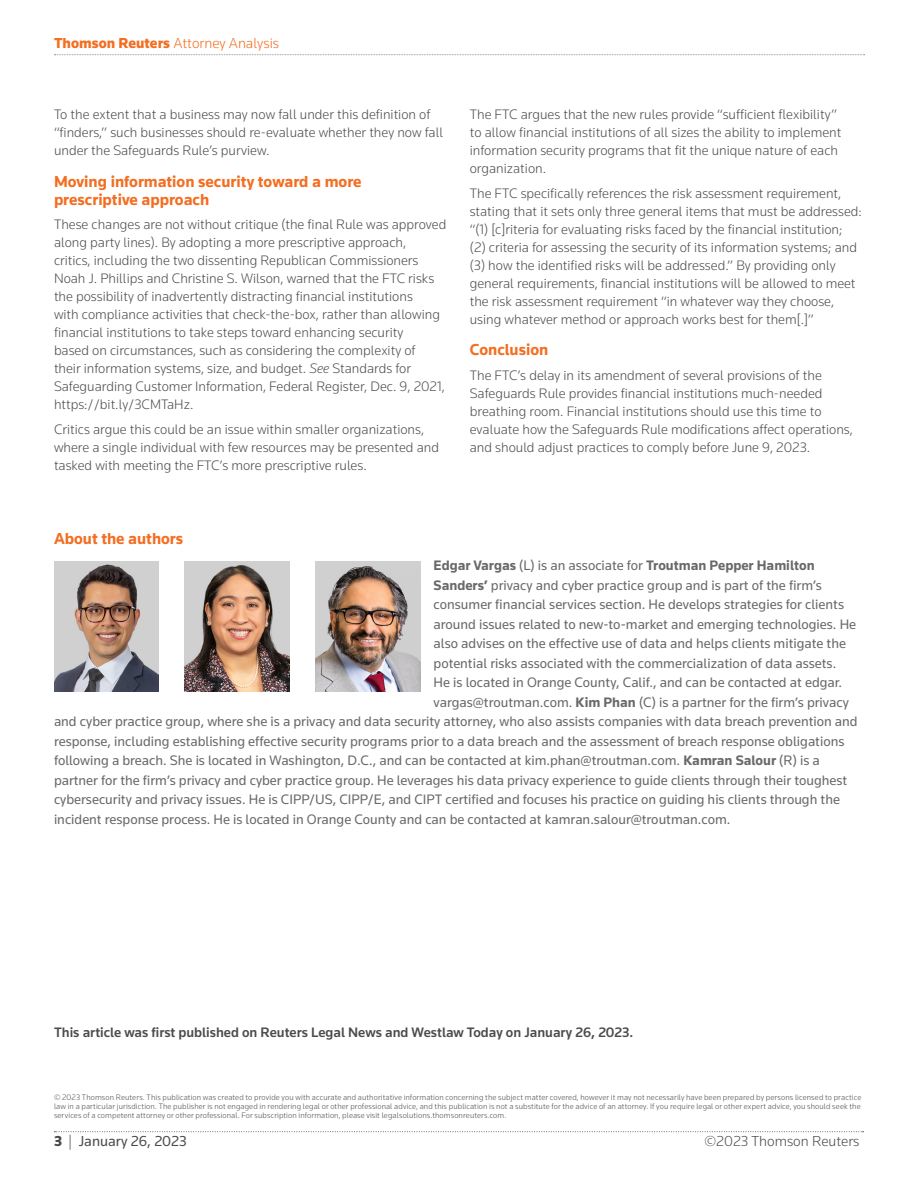
<style>
.page{position:relative;width:918px;height:1188px;background:#fff}
.page>*{position:absolute;margin:0;border:0;box-sizing:border-box;transform-origin:0 0}
.Subhead{font:700 16.5px/18px "Knowledge";color:#f36e21}
.t1{font:300 15px "Knowledge";color:#f36e21}
.t2{font:300 15px "Knowledge";color:#4b4c4d}
.t3{font:15px "Knowledge";color:#4b4c4d}
.Body{font:300 14.25px/18px "Knowledge";color:#4b4c4d}
.Authors{font:14.25px "Knowledge";color:#69696c}
.Authors-2{font:500 14.25px "Knowledge";color:#4b4c4d}
.Authors-3{font:700 14.25px "Knowledge";color:#69696c}
.t4{font:300 8.25px/9px "Knowledge";letter-spacing:.01em;color:#4b4c4d;text-align:justify}
.s1{font-weight:900}
.s2{font-style:italic}
.s3{font-weight:400}
.s4{font-weight:700}
.s5{font-weight:300}
</style>
<div class="page">
<svg style="left:54px;top:54px;width:811px;height:1px"></svg>
<svg style="left:54px;top:1131px;width:810px;height:1px"></svg>
<img style="left:54px;top:561px;width:105px;height:131px">
<img style="left:185px;top:561px;width:104px;height:131px">
<img style="left:315px;top:561px;width:105px;height:131px">
<p class="t1" style="left:54px;top:33px;width:227px"><span class="s1">Thomson Reuters</span> Attorney Analysis</p>
<p class="Body" style="left:54px;top:105px;width:391px">To the extent that a business may now fall under this definition of “finders,” such businesses should re-evaluate whether they now fall under the Safeguards Rule’s purview.</p>
<p class="Subhead" style="left:54px;top:172px;width:309px">Moving information security toward a more prescriptive approach</p>
<p class="Body" style="left:54px;top:215px;width:394px">These changes are not without critique (the final Rule was approved along party lines). By adopting a more prescriptive approach, critics, including the two dissenting Republican Commissioners Noah J. Phillips and Christine S. Wilson, warned that the FTC risks the possibility of inadvertently distracting financial institutions<br>with compliance activities that check-the-box, rather than allowing financial institutions to take steps toward enhancing security<br>based on circumstances, such as considering the complexity of<br>their information systems, size, and budget. <span class="s2">See</span> Standards for Safeguarding Customer Information, Federal Register, Dec. 9, 2021, https://bit.ly/3CMTaHz.</p>
<p class="Body" style="left:54px;top:420px;width:386px">Critics argue this could be an issue within smaller organizations, where a single individual with few resources may be presented and tasked with meeting the FTC’s more prescriptive rules.</p>
<p class="Subhead" style="left:54px;top:529px;width:131px">About the authors</p>
<p class="Body" style="left:470px;top:105px;width:373px">The FTC argues that the new rules provide “sufficient flexibility” to allow financial institutions of all sizes the ability to implement information security programs that fit the unique nature of each organization.</p>
<p class="Body" style="left:470px;top:184px;width:394px">The FTC specifically references the risk assessment requirement, stating that it sets only three general items that must be addressed: “(1) [c]riteria for evaluating risks faced by the financial institution; (2) criteria for assessing the security of its information systems; and (3) how the identified risks will be addressed.” By providing only general requirements, financial institutions will be allowed to meet the risk assessment requirement “in whatever way they choose, using whatever method or approach works best for them[.]”</p>
<p class="Subhead" style="left:470px;top:341px;width:80px">Conclusion</p>
<p class="Body" style="left:470px;top:366px;width:385px">The FTC’s delay in its amendment of several provisions of the Safeguards Rule provides financial institutions much-needed breathing room. Financial institutions should use this time to evaluate how the Safeguards Rule modifications affect operations, and should adjust practices to comply before June 9, 2023.</p>
<p class="Authors-3" style="left:434px;top:556px;width:382px">Edgar Vargas <span class="s3">(L) is an associate for</span> Troutman Pepper Hamilton</p>
<p class="Authors" style="left:434px;top:576px;width:390px"><span class="s4">Sanders’</span> privacy and cyber practice group and is part of the firm’s</p>
<p class="Authors" style="left:434px;top:595px;width:412px">consumer financial services section. He develops strategies for clients</p>
<p class="Authors" style="left:434px;top:615px;width:424px">around issues related to new-to-market and emerging technologies. He</p>
<p class="Authors" style="left:434px;top:634px;width:414px">also advises on the effective use of data and helps clients mitigate the</p>
<p class="Authors" style="left:434px;top:654px;width:404px">potential risks associated with the commercialization of data assets.</p>
<p class="Authors" style="left:434px;top:673px;width:410px">He is located in Orange County, Calif., and can be contacted at edgar.</p>
<p class="Authors" style="left:434px;top:693px;width:417px">vargas@troutman.com. <span class="s4">Kim Phan</span> (C) is a partner for the firm’s privacy</p>
<p class="Authors" style="left:54px;top:712px;width:805px">and cyber practice group, where she is a privacy and data security attorney, who also assists companies with data breach prevention and</p>
<p class="Authors" style="left:54px;top:732px;width:792px">response, including establishing effective security programs prior to a data breach and the assessment of breach response obligations</p>
<p class="Authors" style="left:54px;top:751px;width:767px">following a breach. She is located in Washington, D.C., and can be contacted at kim.phan@troutman.com. <span class="s4">Kamran Salour</span> (R) is a</p>
<p class="Authors" style="left:54px;top:771px;width:795px">partner for the firm’s privacy and cyber practice group. He leverages his data privacy experience to guide clients through their toughest</p>
<p class="Authors" style="left:54px;top:790px;width:787px">cybersecurity and privacy issues. He is CIPP/US, CIPP/E, and CIPT certified and focuses his practice on guiding his clients through the</p>
<p class="Authors" style="left:54px;top:810px;width:678px">incident response process. He is located in Orange County and can be contacted at kamran.salour@troutman.com.</p>
<p class="Authors-2" style="left:54px;top:1024px;width:581px">This article was first published on Reuters Legal News and Westlaw Today on January 26, 2023.</p>
<p class="t4" style="left:54px;top:1093px;width:809px">© 2023 Thomson Reuters. This publication was created to provide you with accurate and authoritative information concerning the subject matter covered, however it may not necessarily have been prepared by persons licensed to practice law in a particular jurisdiction. The publisher is not engaged in rendering legal or other professional advice, and this publication is not a substitute for the advice of an attorney. If you require legal or other expert advice, you should seek the services of a competent attorney or other professional. For subscription information, please visit legalsolutions.thomsonreuters.com.</p>
<p class="t3" style="left:54px;top:1131px;width:134px"><span class="s1">3</span> <span class="s5">|</span> January 26, 2023</p>
<p class="t2" style="left:705px;top:1131px;width:156px">©2023 Thomson Reuters</p>
</div>
